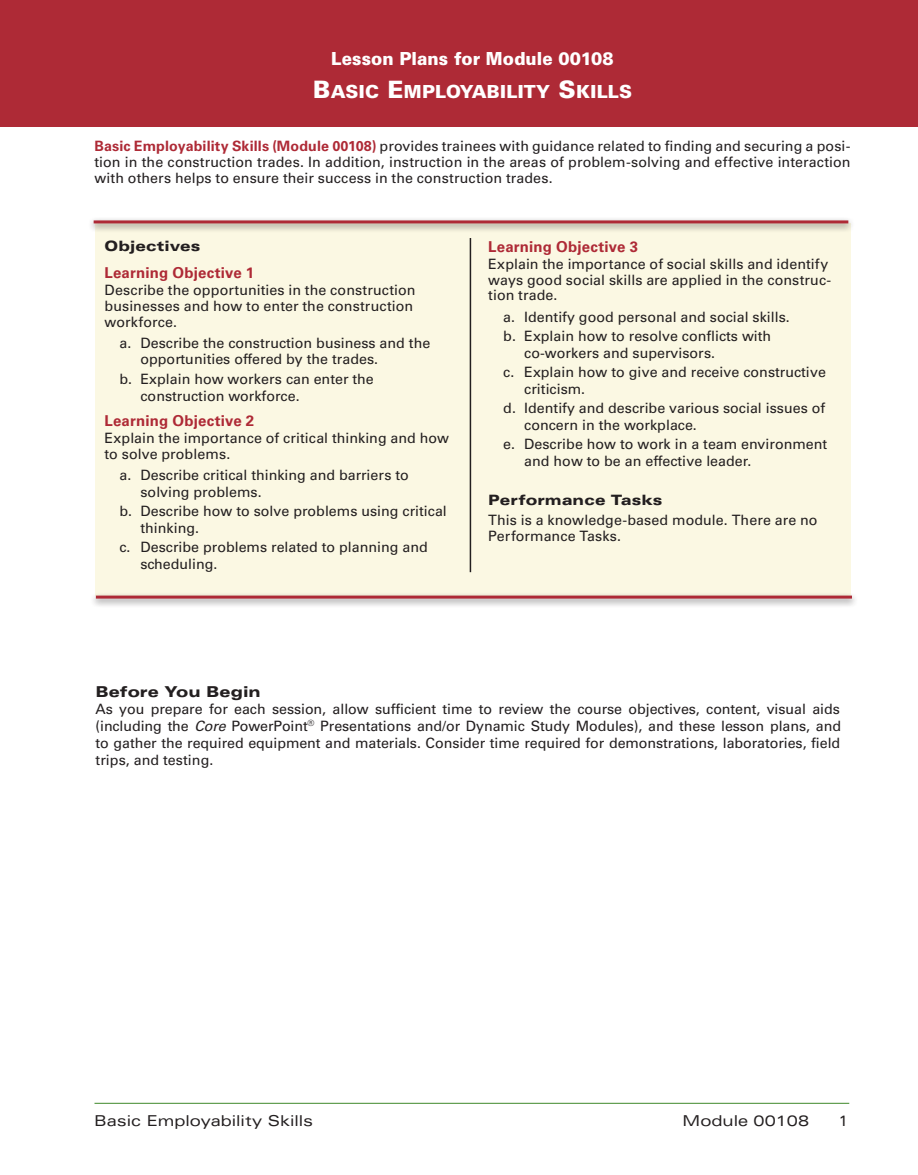
<style>
.page{position:relative;width:918px;height:1175px;background:#fff}
.page>*{position:absolute;margin:0;border:0;box-sizing:border-box;transform-origin:0 0}
.CF_LP_SUPTTL{font:900 18px "Univers LT Std";color:#fff;scale:.94 1}
.CF_LP_TTL{font:900 18px "Univers LT Std";letter-spacing:.015em;color:#fff}
.CF_LP_OBJ_NUM{font:700 15px "Univers LT Std";letter-spacing:.01em;color:#ae2a36}
.t1{font:expanded 15px "Univers LT Std";color:#231f20}
.CF_LP_FIRST{font:900 expanded 15px "Univers LT Std";color:#231f20}
.t2{font:15px "Univers LT Std";color:#231f20}
.CF_LP_FIRST-2{font:14.25px/17px "Univers LT Std";letter-spacing:.005em;color:#231f20;text-align:justify}
.CF_LP_OBJ_BL{font:14.25px/16.5px "Univers LT Std";color:#231f20}
.Learning_Objective_Q{font:14.25px/15.8px "Univers LT Std";letter-spacing:.005em;color:#231f20}
.CF_LP_OBJ_SUPTTL{font:900 expanded 14.25px "Univers LT Std";letter-spacing:.005em;color:#231f20}
.s1{font-size:24px}
.s2{font-weight:700;color:#ae2a36}
.s3{font-style:italic}
</style>
<div class="page">
<hr style="left:94px;top:1102px;width:755px;height:1px;background:#549641">
<div style="left:0;top:0;width:918px;height:126px;background:#ae2a36"></div>
<div style="left:95px;top:223px;width:755px;height:372px;background:#fbf8e3"></div>
<div style="left:90px;top:592px;width:768px;height:16px;background:#231f20;opacity:.6"></div>
<hr style="left:96px;top:595px;width:756px;height:3px;background:#ae2a36">
<div style="left:87px;top:217px;width:768px;height:16px;background:#231f20;opacity:.6"></div>
<hr style="left:94px;top:220px;width:754px;height:3px;background:#ae2a36">
<hr style="left:470px;top:238px;width:1px;height:334px;background:#231f20">
<p class="CF_LP_SUPTTL" style="left:331px;top:47px;width:302px">Lesson Plans for Module 00108</p>
<p class="CF_LP_TTL" style="left:313px;top:80px;width:320px"><span class="s1">B</span>ASIC <span class="s1">E</span>MPLOYABILITY <span class="s1">S</span>KILLS</p>
<p class="CF_LP_FIRST-2" style="left:94px;top:138px;width:758px;line-height:15.8px"><span class="s2">Basic Employability Skills (Module 00108)</span> provides trainees with guidance related to finding and securing a posi&shy;tion in the construction trades. In addition, instruction in the areas of problem-solving and effective interaction with others helps to ensure their success in the construction trades.</p>
<p class="CF_LP_OBJ_SUPTTL" style="left:105px;top:238px;width:97px">Objectives</p>
<p class="CF_LP_OBJ_NUM" style="left:105px;top:264px;width:151px">Learning Objective 1</p>
<p class="Learning_Objective_Q" style="left:105px;top:282px;width:313px">Describe the opportunities in the construction businesses and how to enter the construction workforce.</p>
<p class="CF_LP_OBJ_BL" style="left:141px;top:335px;width:291px;text-indent:-21px">a. Describe the construction business and the opportunities offered by the trades.</p>
<p class="CF_LP_OBJ_BL" style="left:141px;top:371px;width:235px;text-indent:-21px">b. Explain how workers can enter the construction workforce.</p>
<p class="CF_LP_OBJ_NUM" style="left:105px;top:412px;width:151px">Learning Objective 2</p>
<p class="Learning_Objective_Q" style="left:105px;top:430px;width:346px">Explain the importance of critical thinking and how to solve problems.</p>
<p class="CF_LP_OBJ_BL" style="left:141px;top:467px;width:270px;text-indent:-21px">a. Describe critical thinking and barriers to solving problems.</p>
<p class="CF_LP_OBJ_BL" style="left:141px;top:503px;width:308px;text-indent:-21px">b. Describe how to solve problems using critical thinking.</p>
<p class="CF_LP_OBJ_BL" style="left:141px;top:539px;width:289px;text-indent:-21px">c. Describe problems related to planning and scheduling.</p>
<p class="CF_LP_OBJ_NUM" style="left:488px;top:238px;width:151px">Learning Objective 3</p>
<p class="Learning_Objective_Q" style="left:488px;top:256px;width:345px">Explain the importance of social skills and identify ways good social skills are applied in the construc&shy;tion trade.</p>
<p class="CF_LP_OBJ_BL" style="left:503px;top:308px;width:288px">a. Identify good personal and social skills.</p>
<p class="CF_LP_OBJ_BL" style="left:524px;top:328px;width:249px;text-indent:-21px">b. Explain how to resolve conflicts with co-workers and supervisors.</p>
<p class="CF_LP_OBJ_BL" style="left:524px;top:364px;width:303px;text-indent:-21px">c. Explain how to give and receive constructive criticism.</p>
<p class="CF_LP_OBJ_BL" style="left:524px;top:400px;width:302px;text-indent:-21px">d. Identify and describe various social issues of concern in the workplace.</p>
<p class="CF_LP_OBJ_BL" style="left:524px;top:436px;width:304px;text-indent:-21px">e. Describe how to work in a team environment and how to be an effective leader.</p>
<p class="CF_LP_OBJ_SUPTTL" style="left:488px;top:491px;width:176px">Performance Tasks</p>
<p class="Learning_Objective_Q" style="left:488px;top:512px;width:331px">This is a knowledge-based module. There are no<br>Performance Tasks.</p>
<p class="CF_LP_FIRST" style="left:96px;top:683px;width:167px">Before You Begin</p>
<p class="CF_LP_FIRST-2" style="left:96px;top:700px;width:747px">As you prepare for each session, allow sufficient time to review the course objectives, content, visual aids (including the <span class="s3">Core</span> PowerPoint<sup>®</sup> Presentations and/or Dynamic Study Modules), and these lesson plans, and to gather the required equipment and materials. Consider time required for demonstrations, laboratories, field trips, and testing.</p>
<p class="t1" style="left:94px;top:1111px;width:220px">Basic Employability Skills</p>
<p class="t1" style="left:683px;top:1111px;width:128px">Module 00108</p>
<p class="t2" style="left:839px;top:1111px;width:10px">1</p>
</div>
